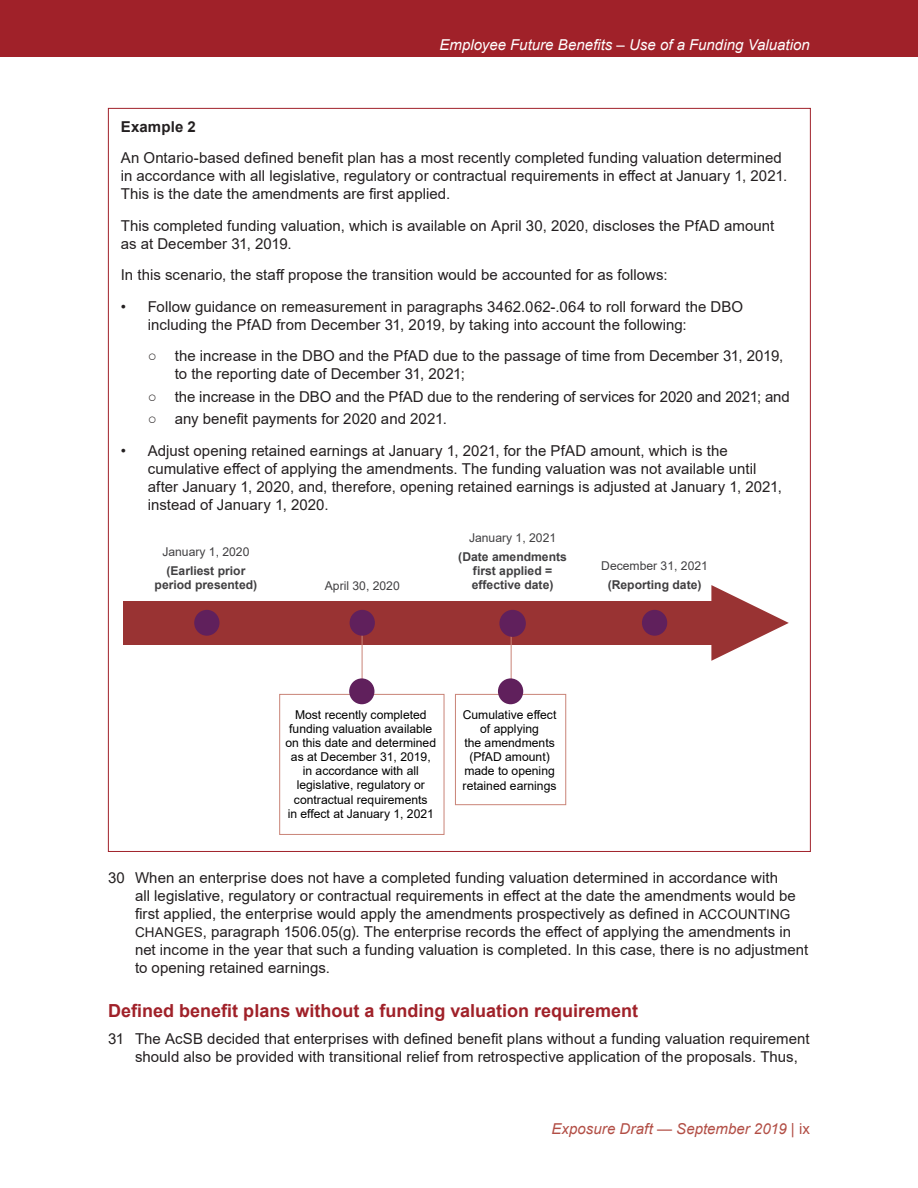
<style>
.page{position:relative;width:918px;height:1188px;background:#fff}
.page>*{position:absolute;margin:0;border:0;box-sizing:border-box;transform-origin:0 0}
.Head_3{font:700 18px "Arial";color:#a02129}
.Bullet_1{font:15px/18px "Arial";letter-spacing:.005em;color:#231f20}
.Content{font:15px/18px "Arial";letter-spacing:.005em;color:#231f20}
.Bullet_2{font:15px/18px "Arial";color:#231f20}
.t1{font:italic 15px "Arial";color:#fff}
.t2{font:italic 15px "Arial";letter-spacing:.005em;color:#b24e45}
.Content-2{font:700 15px "Arial";letter-spacing:.01em;color:#231f20}
.t3{font:12.15px/14.2px "Arial";color:#000;text-align:center}
.t4{font:700 12.15px/19.2px "Arial";color:#414042;text-align:center}
.t5{font:12.15px/19.2px "Arial";color:#414042;text-align:center}
.s1{font-weight:400}
.s2{font-weight:700}
.s3{font-size:13.5px}
.s4{font-style:normal}
</style>
<div class="page">
<div style="left:0;top:0;width:918px;height:57px;background:#a02129"></div>
<div style="left:455px;top:694px;width:111px;height:111px;border:1px solid #ca8579"></div>
<div style="left:279px;top:694px;width:166px;height:141px;border:1px solid #ca8579"></div>
<svg style="left:711px;top:585px;width:78px;height:76px"></svg>
<div style="left:124px;top:601px;width:600px;height:44px;background:#933"></div>
<hr style="left:362px;top:630px;width:1px;height:57px;background:#ca8579">
<hr style="left:511px;top:630px;width:1px;height:57px;background:#ca8579">
<div style="left:194px;top:610px;width:26px;height:26px;background:#60205c;border-radius:50%"></div>
<div style="left:349px;top:678px;width:25px;height:26px;background:#60205c;border-radius:50%"></div>
<div style="left:499px;top:610px;width:27px;height:27px;background:#60205c;border-radius:50%"></div>
<div style="left:642px;top:610px;width:25px;height:26px;background:#60205c;border-radius:50%"></div>
<div style="left:350px;top:610px;width:25px;height:26px;background:#60205c;border-radius:50%"></div>
<div style="left:498px;top:678px;width:25px;height:26px;background:#60205c;border-radius:50%"></div>
<p class="t1" style="left:440px;top:35px;width:372px">Employee Future Benefits – Use of a Funding Valuation</p>
<p class="Content-2" style="left:121px;top:116px;width:77px">Example 2</p>
<p class="Content" style="left:121px;top:149px;width:668px">An Ontario-based defined benefit plan has a most recently completed funding valuation determined in accordance with all legislative, regulatory or contractual requirements in effect at January 1, 2021.<br>This is the date the amendments are first applied.</p>
<p class="Content" style="left:121px;top:216px;width:655px">This completed funding valuation, which is available on April 30, 2020, discloses the PfAD amount as at December 31, 2019.</p>
<p class="Content" style="left:121px;top:266px;width:548px">In this scenario, the staff propose the transition would be accounted for as follows:</p>
<p class="Bullet_1" style="left:148px;top:297px;width:597px;text-indent:-27px">• Follow guidance on remeasurement in paragraphs 3462.062-.064 to roll forward the DBO including the PfAD from December 31, 2019, by taking into account the following:</p>
<p class="Bullet_2" style="left:175px;top:347px;width:610px;text-indent:-27px">○ the increase in the DBO and the PfAD due to the passage of time from December 31, 2019, to the reporting date of December 31, 2021;</p>
<p class="Bullet_2" style="left:148px;top:387px;width:644px">○ the increase in the DBO and the PfAD due to the rendering of services for 2020 and 2021; and</p>
<p class="Bullet_2" style="left:148px;top:410px;width:301px">○ any benefit payments for 2020 and 2021.</p>
<p class="Bullet_1" style="left:148px;top:441px;width:636px;text-indent:-27px">• Adjust opening retained earnings at January 1, 2021, for the PfAD amount, which is the cumulative effect of applying the amendments. The funding valuation was not available until after January 1, 2020, and, therefore, opening retained earnings is adjusted at January 1, 2021, instead of January 1, 2020.</p>
<p class="t4" style="left:162px;top:542px;width:89px"><span class="s1">January 1, 2020 </span>(Earliest prior</p>
<p class="t4" style="left:155px;top:576px;width:104px">period presented)</p>
<p class="t5" style="left:325px;top:576px;width:76px">April 30, 2020</p>
<p class="t4" style="left:458px;top:528px;width:110px"><span class="s1">January 1, 2021 </span>(Date amendments</p>
<p class="t4" style="left:472px;top:564px;width:83px;line-height:14.2px;text-align:left">first applied = effective date)</p>
<p class="t5" style="left:601px;top:556px;width:108px">December 31, 2021 <span class="s2">(Reporting date)</span></p>
<p class="t3" style="left:286px;top:707px;width:152px">Most recently completed funding valuation available on this date and determined as at December 31, 2019, in accordance with all legislative, regulatory or contractual requirements<br>in effect at January 1, 2021</p>
<p class="t3" style="left:463px;top:707px;width:95px">Cumulative effect of applying<br>the amendments (PfAD amount) made to opening retained earnings</p>
<p class="Bullet_1" style="left:135px;top:869px;width:675px;text-indent:-27px">30 When an enterprise does not have a completed funding valuation determined in accordance with<br>all legislative, regulatory or contractual requirements in effect at the date the amendments would be first applied, the enterprise would apply the amendments prospectively as defined in <span class="s3">ACCOUNTING CHANGES</span>, paragraph 1506.05(g). The enterprise records the effect of applying the amendments in net income in the year that such a funding valuation is completed. In this case, there is no adjustment to opening retained earnings.</p>
<p class="Head_3" style="left:108px;top:998px;width:532px">Defined benefit plans without a funding valuation requirement</p>
<p class="Bullet_1" style="left:135px;top:1030px;width:676px;text-indent:-27px">31 The AcSB decided that enterprises with defined benefit plans without a funding valuation requirement should also be provided with transitional relief from retrospective application of the proposals. Thus,</p>
<p class="t2" style="left:551px;top:1119px;width:260px">Exposure Draft — September 2019 <span class="s4">| ix</span></p>
</div>
